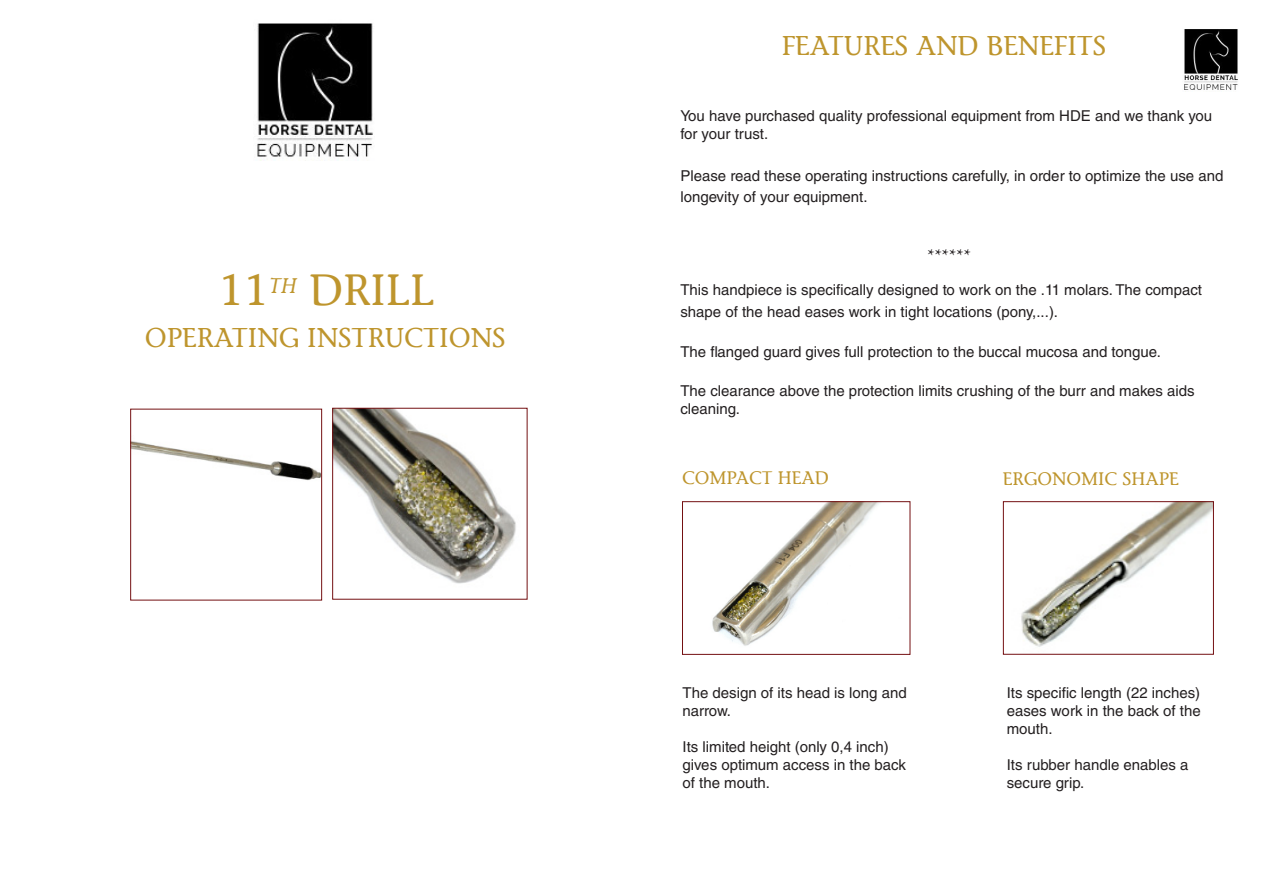
<style>
.page{position:relative;width:1263px;height:893px;background:#fff}
.page>*{position:absolute;margin:0;border:0;box-sizing:border-box;transform-origin:0 0}
.t1{font:43.5px "Stone Informal LT";color:#be952d}
.t2{font:27px "Stone Informal LT";color:#be952d}
.t3{font:18px "Stone Informal LT";color:#be952d}
.t4{font:18px "Minion Pro";color:#231f20}
.t5{font:15px/18px "Helvetica LT Std";color:#231f20}
</style>
<div class="page">
<img style="left:334px;top:410px;width:182px;height:174px">
<div style="left:332px;top:408px;width:195px;height:191px;border:1px solid #741012"></div>
<img style="left:132px;top:441px;width:188px;height:40px">
<div style="left:130px;top:409px;width:192px;height:191px;border:1px solid #741012"></div>
<img style="left:257px;top:23px;width:116px;height:137px">
<img style="left:1021px;top:503px;width:190px;height:144px">
<div style="left:1003px;top:501px;width:210px;height:153px;border:1px solid #741012"></div>
<img style="left:712px;top:503px;width:167px;height:143px">
<div style="left:682px;top:501px;width:228px;height:154px;border:1px solid #741012"></div>
<img style="left:1184px;top:29px;width:54px;height:61px">
<p class="t1" style="left:219px;top:264px;width:217px">11<sup>TH</sup> DRILL</p>
<p class="t2" style="left:145px;top:321px;width:362px">OPERATING INSTRUCTIONS</p>
<p class="t2" style="left:782px;top:30px;width:326px">FEATURES AND BENEFITS</p>
<p class="t5" style="left:680px;top:107px;width:533px">You have purchased quality professional equipment from HDE and we thank you for your trust.</p>
<p class="t5" style="left:680px;top:164px;width:544px;line-height:21.6px">Please read these operating instructions carefully, in order to optimize the use and longevity of your equipment.</p>
<p class="t4" style="left:927px;top:243px;width:45px">******</p>
<p class="t5" style="left:680px;top:279px;width:523px;line-height:21.6px">This handpiece is specifically designed to work on the .11 molars. The compact shape of the head eases work in tight locations (pony,...).</p>
<p class="t5" style="left:680px;top:342px;width:482px">The flanged guard gives full protection to the buccal mucosa and tongue.</p>
<p class="t5" style="left:680px;top:382px;width:516px">The clearance above the protection limits crushing of the burr and makes aids cleaning.</p>
<p class="t3" style="left:682px;top:467px;width:148px">COMPACT HEAD</p>
<p class="t3" style="left:1003px;top:468px;width:177px">ERGONOMIC SHAPE</p>
<p class="t5" style="left:682px;top:684px;width:226px">The design of its head is long and narrow.</p>
<p class="t5" style="left:682px;top:738px;width:225px">Its limited height (only 0,4 inch) gives optimum access in the back of the mouth.</p>
<p class="t5" style="left:1007px;top:684px;width:196px;text-align:justify">Its specific length (22 inches) eases work in the back of the mouth.</p>
<p class="t5" style="left:1007px;top:756px;width:183px">Its rubber handle enables a secure grip.</p>
</div>
